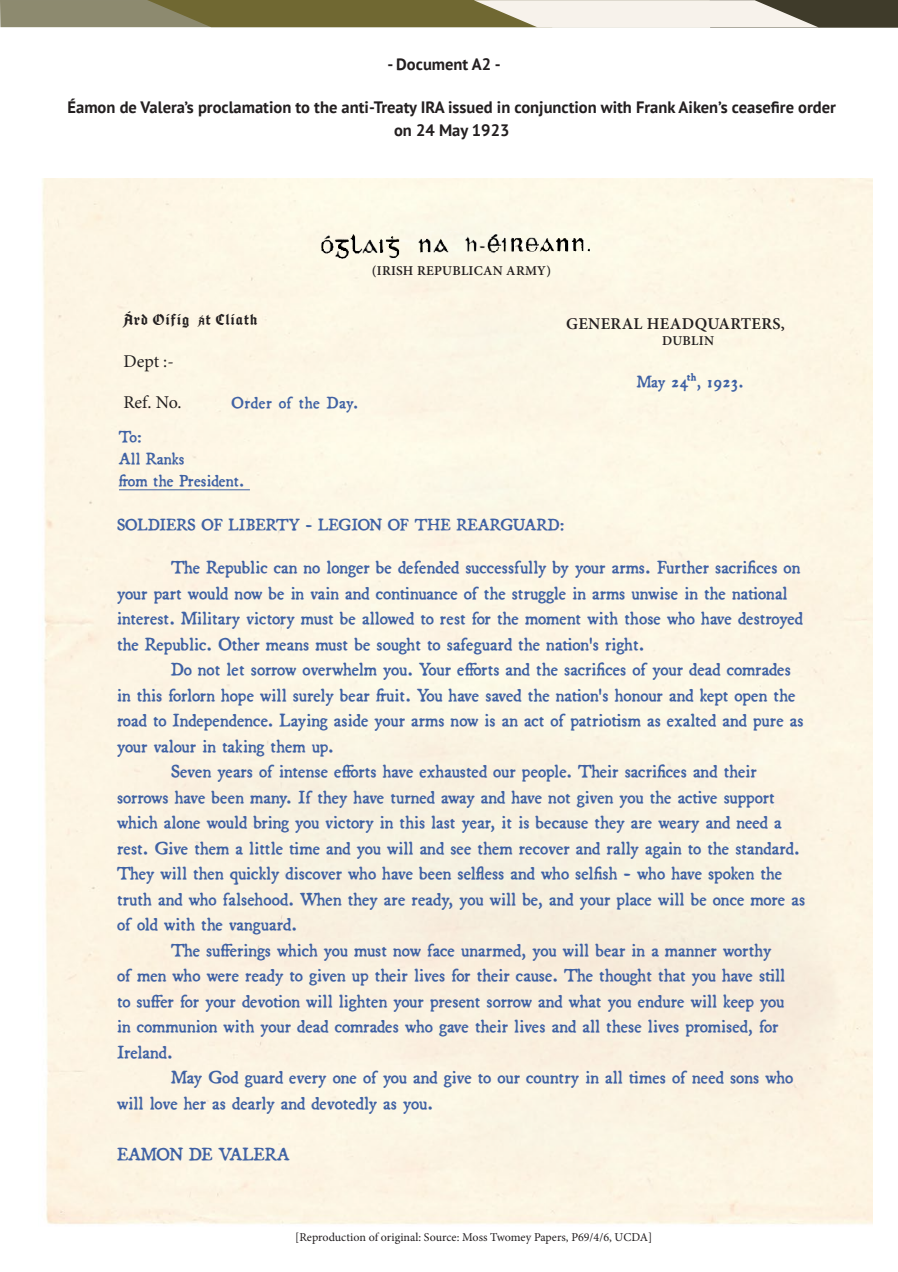
<style>
.page{position:relative;width:898px;height:1272px;background:#fff}
.page>*{position:absolute;margin:0;border:0;box-sizing:border-box;transform-origin:0 0}
.t1{font:19.5px/25.5px "Broadsheet";color:#4062a4}
.t2{font:18px "Broadsheet";color:#4062a4}
.t3{font:18px "Minion Pro";color:#231f20}
.t4{font:700 16.5px/22.5px "PT Sans";color:#231f20;text-align:center}
.t5{font:600 16.5px "Minion Pro";letter-spacing:.02em;color:#231f20}
.t6{font:16.5px "Cabazon";letter-spacing:.07em;color:#231f20}
.t7{font:600 13.5px "Minion Pro";letter-spacing:.02em;color:#231f20}
.t8{font:12px "Minion Pro";letter-spacing:-.005em;color:#231f20}
.s1{font-size:11.55px}
</style>
<div class="page">
<svg style="left:0;top:0;width:897px;height:28px;background:#9b9679"></svg>
<img style="left:308px;top:231px;width:286px;height:30px">
<hr style="left:119px;top:489px;width:131px;height:1px;background:#4062a4">
<p class="t4" style="left:387px;top:53px;width:115px">- Document A2 -</p>
<p class="t4" style="left:67px;top:96px;width:769px">Éamon de Valera’s proclamation to the anti-Treaty IRA issued in conjunction with Frank Aiken’s ceasefire order on 24 May 1923</p>
<p class="t7" style="left:372px;top:261px;width:181px">(IRISH REPUBLICAN ARMY)</p>
<p class="t6" style="left:123px;top:311px;width:135px">Árd Oifig <span class="s1">á</span>t Cliath</p>
<p class="t5" style="left:566px;top:312px;width:220px">GENERAL HEADQUARTERS,</p>
<p class="t7" style="left:662px;top:331px;width:53px">DUBLIN</p>
<p class="t3" style="left:123px;top:349px;width:52px">Dept :-</p>
<p class="t3" style="left:123px;top:390px;width:59px">Ref. No.</p>
<p class="t2" style="left:231px;top:388px;width:128px">Order of the Day.</p>
<p class="t2" style="left:119px;top:423px;width:25px">To:</p>
<p class="t2" style="left:119px;top:444px;width:67px">All Ranks</p>
<p class="t2" style="left:119px;top:466px;width:127px">from the President.</p>
<p class="t2" style="left:636px;top:367px;width:108px">May 24th, 1923.</p>
<p class="t2" style="left:117px;top:510px;width:449px">SOLDIERS OF LIBERTY - LEGION OF THE REARGUARD:</p>
<p class="t1" style="left:117px;top:553px;width:687px;text-indent:54px">The Republic can no longer be defended successfully by your arms. Further sacrifices on your part would now be in vain and continuance of the struggle in arms unwise in the national interest. Military victory must be allowed to rest for the moment with those who have destroyed the Republic. Other means must be sought to safeguard the nation's right.</p>
<p class="t1" style="left:117px;top:655px;width:688px;text-indent:54px">Do not let sorrow overwhelm you. Your efforts and the sacrifices of your dead comrades in this forlorn hope will surely bear fruit. You have saved the nation's honour and kept open the road to Independence. Laying aside your arms now is an act of patriotism as exalted and pure as your valour in taking them up.</p>
<p class="t1" style="left:117px;top:757px;width:689px;text-indent:54px">Seven years of intense efforts have exhausted our people. Their sacrifices and their sorrows have been many. If they have turned away and have not given you the active support which alone would bring you victory in this last year, it is because they are weary and need a rest. Give them a little time and you will and see them recover and rally again to the standard.<br>They will then quickly discover who have been selfless and who selfish - who have spoken the truth and who falsehood. When they are ready, you will be, and your place will be once more as of old with the vanguard.</p>
<p class="t1" style="left:117px;top:935px;width:669px;text-indent:54px">The sufferings which you must now face unarmed, you will bear in a manner worthy of men who were ready to given up their lives for their cause. The thought that you have still to suffer for your devotion will lighten your present sorrow and what you endure will keep you in communion with your dead comrades who gave their lives and all these lives promised, for Ireland.</p>
<p class="t1" style="left:117px;top:1063px;width:677px;text-indent:54px">May God guard every one of you and give to our country in all times of need sons who will love her as dearly and devotedly as you.</p>
<p class="t1" style="left:117px;top:1139px;width:174px">EAMON DE VALERA</p>
<p class="t8" style="left:295px;top:1229px;width:358px">[Reproduction of original: Source: Moss Twomey Papers, P69/4/6, UCDA]</p>
</div>
